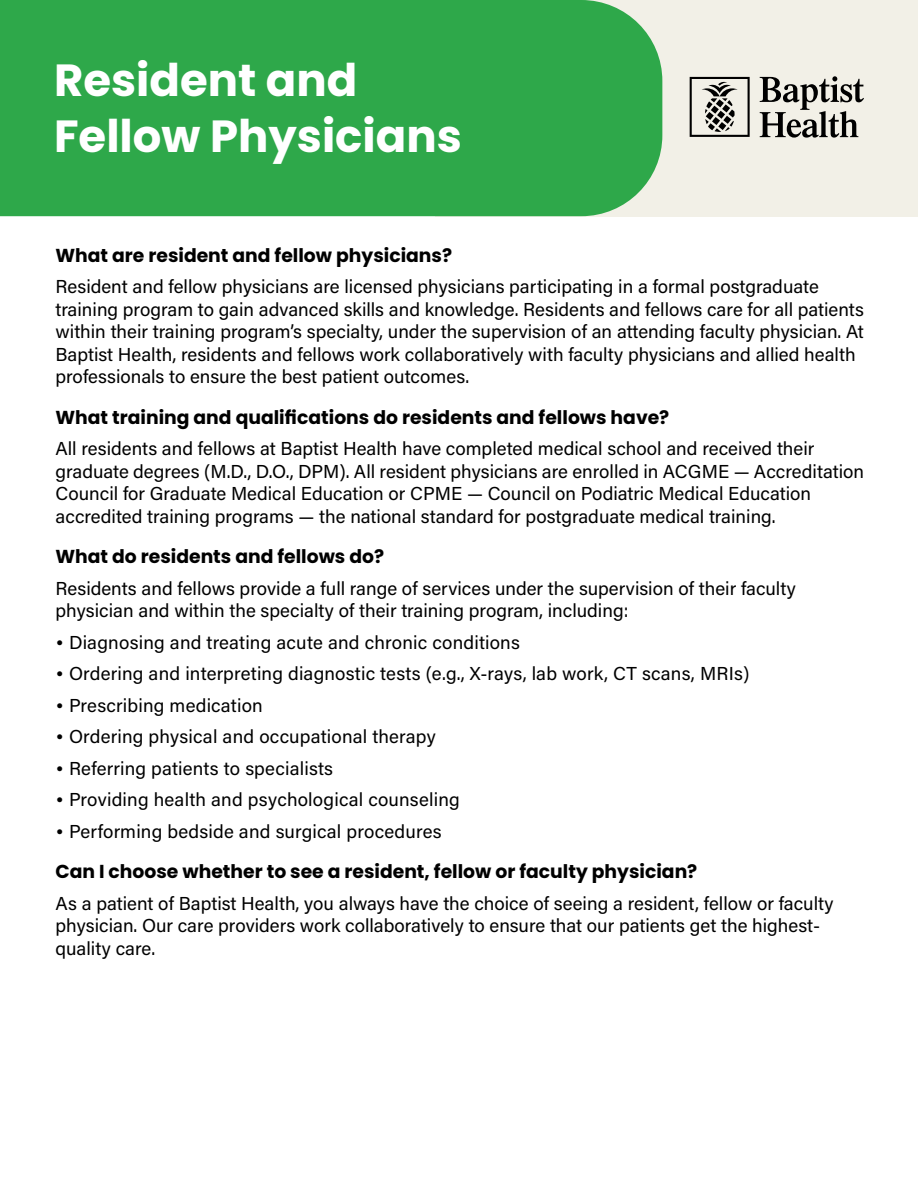
<style>
.page{position:relative;width:918px;height:1188px;background:#fff}
.page>*{position:absolute;margin:0;border:0;box-sizing:border-box;transform-origin:0 0}
.t1{font:700 45px/56.2px "Poppins";color:#fff}
.t2{font:18.75px/22.5px "Acumin Pro";color:#000}
.t3{font:700 18.75px "Poppins";color:#000}
.s1{font-family:"Poppins";font-weight:500}
</style>
<div class="page">
<div style="left:435px;top:0;width:483px;height:216px;background:#f2f0e7"></div>
<div style="left:0;top:0;width:662px;height:216px;background:#2ea84a"></div>
<svg style="left:760px;top:76px;width:104px;height:62px"></svg>
<svg style="left:690px;top:77px;width:60px;height:60px"></svg>
<h1 class="t1" style="left:54px;top:52px;width:409px">Resident and<br>Fellow Physicians</h1>
<p class="t3" style="left:56px;top:244px;width:398px">What are resident and fellow physicians?</p>
<p class="t2" style="left:56px;top:275px;width:810px">Resident and fellow physicians are licensed physicians participating in a formal postgraduate training program to gain advanced skills and knowledge. Residents and fellows care for all patients within their training program’s specialty, under the supervision of an attending faculty physician. At Baptist Health, residents and fellows work collaboratively with faculty physicians and allied health professionals to ensure the best patient outcomes.</p>
<p class="t3" style="left:56px;top:406px;width:615px">What training and qualifications do residents and fellows have?</p>
<p class="t2" style="left:56px;top:437px;width:810px">All residents and fellows at Baptist Health have completed medical school and received their graduate degrees (M.D., D.O., DPM). All resident physicians are enrolled in ACGME — Accreditation Council for Graduate Medical Education or CPME — Council on Podiatric Medical Education accredited training programs — the national standard for postgraduate medical training.</p>
<p class="t3" style="left:56px;top:546px;width:330px">What do residents and fellows do?</p>
<p class="t2" style="left:56px;top:576px;width:742px">Residents and fellows provide a full range of services under the supervision of their faculty physician and within the specialty of their training program, including:</p>
<p class="t2" style="left:56px;top:630px;width:466px"><span class="s1">•</span> Diagnosing and treating acute and chronic conditions</p>
<p class="t2" style="left:56px;top:662px;width:695px"><span class="s1">•</span> Ordering and interpreting diagnostic tests (e.g., X-rays, lab work, CT scans, MRIs)</p>
<p class="t2" style="left:56px;top:693px;width:209px"><span class="s1">•</span> Prescribing medication</p>
<p class="t2" style="left:56px;top:725px;width:382px"><span class="s1">•</span> Ordering physical and occupational therapy</p>
<p class="t2" style="left:56px;top:756px;width:279px"><span class="s1">•</span> Referring patients to specialists</p>
<p class="t2" style="left:56px;top:788px;width:406px"><span class="s1">•</span> Providing health and psychological counseling</p>
<p class="t2" style="left:56px;top:819px;width:388px"><span class="s1">•</span> Performing bedside and surgical procedures</p>
<p class="t3" style="left:56px;top:861px;width:643px">Can I choose whether to see a resident, fellow or faculty physician?</p>
<p class="t2" style="left:56px;top:891px;width:780px">As a patient of Baptist Health, you always have the choice of seeing a resident, fellow or faculty physician. Our care providers work collaboratively to ensure that our patients get the highest&shy;quality care.</p>
</div>
